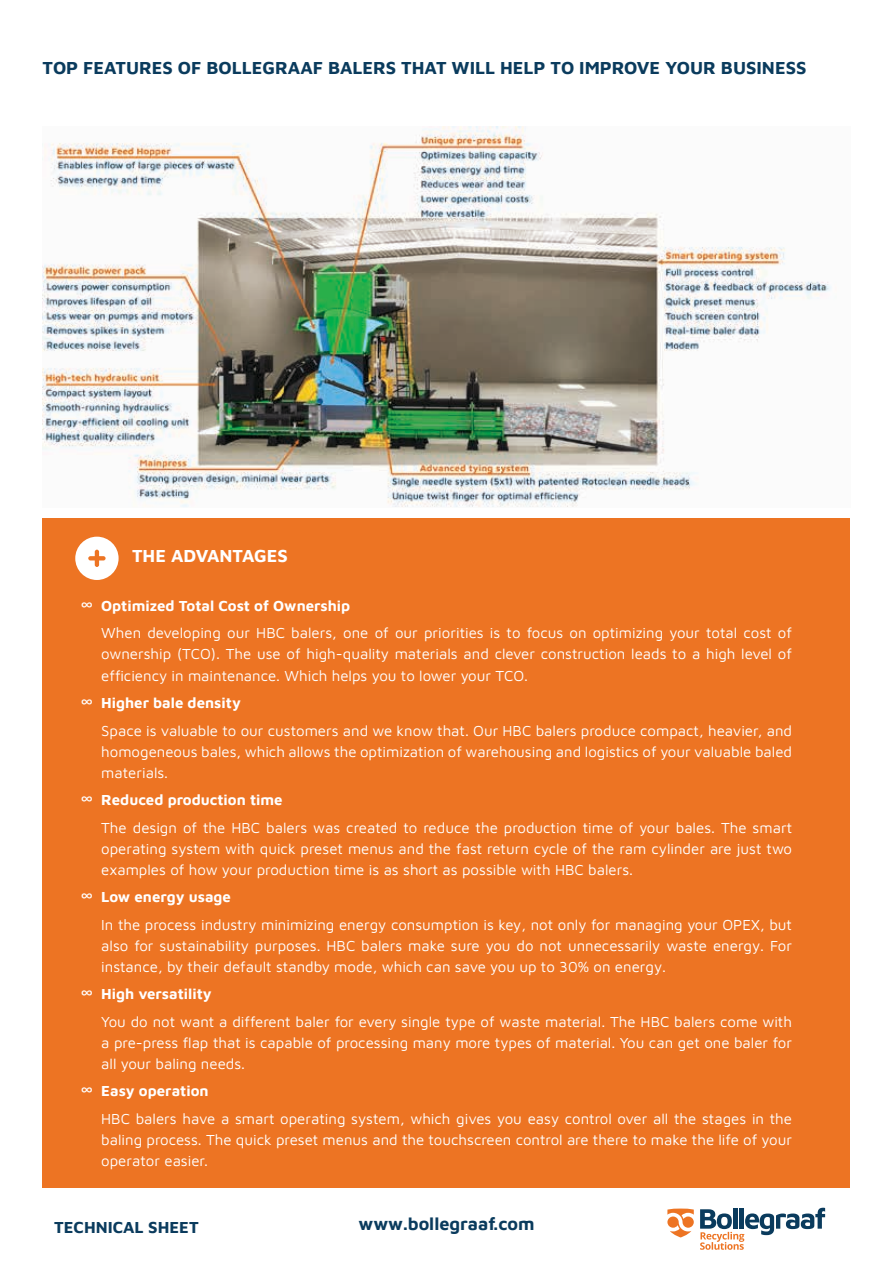
<style>
.page{position:relative;width:893px;height:1263px;background:#fff}
.page>*{position:absolute;margin:0;border:0;box-sizing:border-box;transform-origin:0 0}
.t1{font:18px "Maven Pro";color:#0a3b5d}
.t2{font:18px "Maven Pro";color:#fff}
.t3{font:16.5px "Maven Pro";color:#0a3b5d}
.t4{font:15px/27.5px "Maven Pro";color:#fff}
.s1{font-size:16.5px}
</style>
<div class="page">
<svg style="left:700px;top:1208px;width:125px;height:42px"></svg>
<svg style="left:667px;top:1208px;width:27px;height:29px"></svg>
<img style="left:43px;top:126px;width:789px;height:381px">
<div style="left:43px;top:518px;width:807px;height:670px;background:#ed7423"></div>
<svg style="left:75px;top:537px;width:44px;height:43px"></svg>
<p class="t1" style="left:43px;top:56px;width:765px">TOP FEATURES OF BOLLEGRAAF BALERS THAT WILL HELP TO IMPROVE YOUR BUSINESS</p>
<p class="t2" style="left:132px;top:544px;width:157px">THE ADVANTAGES</p>
<p class="t4" style="left:101px;top:591px;width:692px;text-indent:-20px"><span class="s1">∞</span> Optimized Total Cost of Ownership<br>When developing our HBC balers, one of our priorities is to focus on optimizing your total cost of</p>
<p class="t4" style="left:101px;top:643px;width:692px;line-height:21px">ownership (TCO). The use of high-quality materials and clever construction leads to a high level of efficiency in maintenance. Which helps you to lower your TCO.</p>
<p class="t4" style="left:101px;top:688px;width:692px;text-indent:-20px"><span class="s1">∞</span> Higher bale density<br>Space is valuable to our customers and we know that. Our HBC balers produce compact, heavier, and</p>
<p class="t4" style="left:101px;top:740px;width:692px;line-height:21px">homogeneous bales, which allows the optimization of warehousing and logistics of your valuable baled materials.</p>
<p class="t4" style="left:101px;top:785px;width:692px;text-indent:-20px"><span class="s1">∞</span> Reduced production time<br>The design of the HBC balers was created to reduce the production time of your bales. The smart</p>
<p class="t4" style="left:101px;top:837px;width:692px;line-height:21px">operating system with quick preset menus and the fast return cycle of the ram cylinder are just two examples of how your production time is as short as possible with HBC balers.</p>
<p class="t4" style="left:101px;top:882px;width:692px;text-indent:-20px"><span class="s1">∞</span> Low energy usage<br>In the process industry minimizing energy consumption is key, not only for managing your OPEX, but</p>
<p class="t4" style="left:101px;top:934px;width:692px;line-height:21px">also for sustainability purposes. HBC balers make sure you do not unnecessarily waste energy. For instance, by their default standby mode, which can save you up to 30% on energy.</p>
<p class="t4" style="left:101px;top:979px;width:692px;text-indent:-20px"><span class="s1">∞</span> High versatility<br>You do not want a different baler for every single type of waste material. The HBC balers come with</p>
<p class="t4" style="left:101px;top:1031px;width:692px;line-height:21px">a pre-press flap that is capable of processing many more types of material. You can get one baler for all your baling needs.</p>
<p class="t4" style="left:101px;top:1076px;width:692px;text-indent:-20px"><span class="s1">∞</span> Easy operation<br>HBC balers have a smart operating system, which gives you easy control over all the stages in the</p>
<p class="t4" style="left:101px;top:1128px;width:692px;line-height:21px">baling process. The quick preset menus and the touchscreen control are there to make the life of your operator easier.</p>
<p class="t3" style="left:54px;top:1216px;width:146px">TECHNICAL SHEET</p>
<p class="t1" style="left:358px;top:1212px;width:178px">www.bollegraaf.com</p>
</div>
